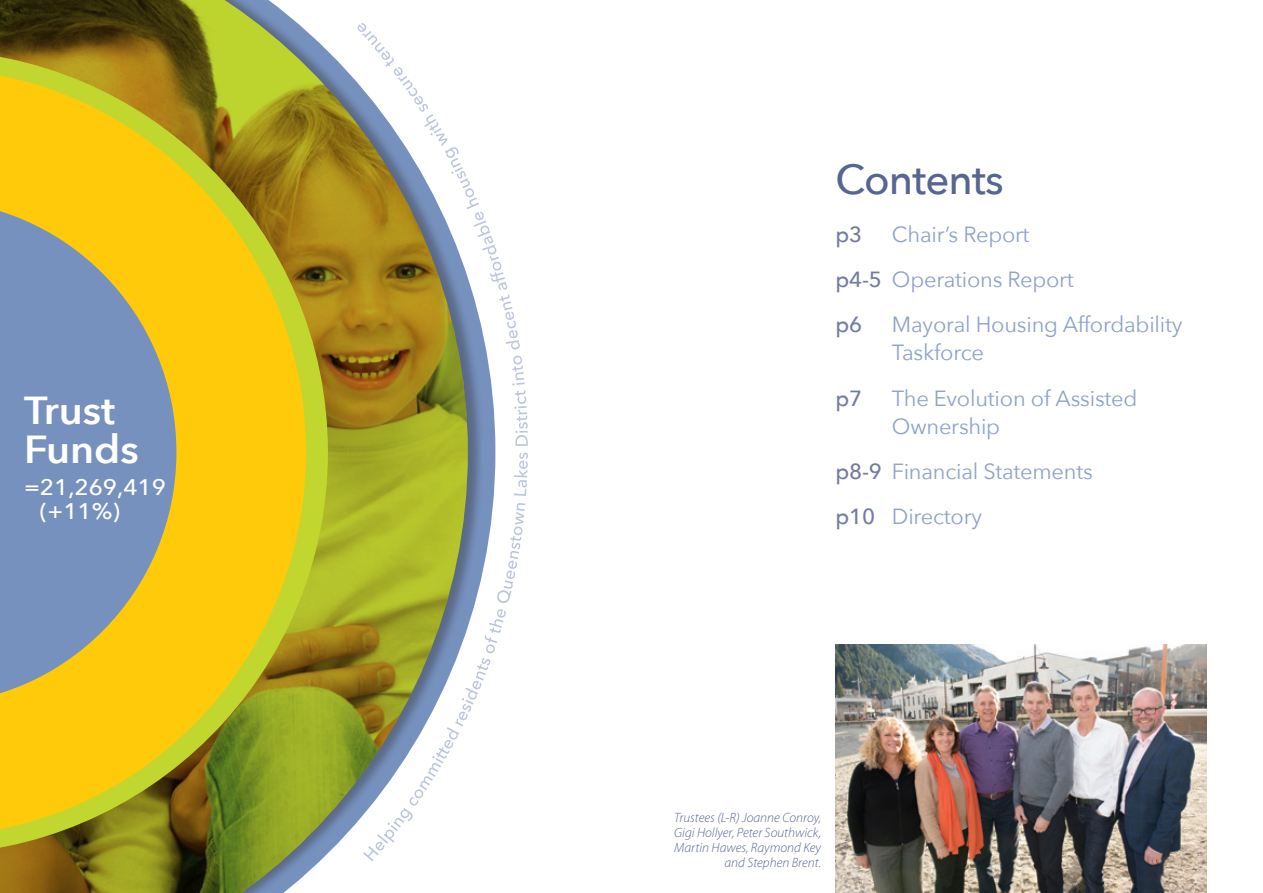
<style>
.page{position:relative;width:1263px;height:893px;background:#fff}
.page>*{position:absolute;margin:0;border:0;box-sizing:border-box;transform-origin:0 0}
.t1{font:500 42px "Avenir Next";letter-spacing:-.02em;color:#576691}
.t2{font:600 39px "Avenir Next";color:#fff;scale:1.06 1}
.t3{font:500 22.5px/24px "Avenir Next";color:#fff;scale:1.06 1}
.t4{font:21.9px/28.2px "Avenir Next";letter-spacing:-.01em;color:#8ea3c9}
.t5{font:500 21.9px "Avenir Next";color:#737ca1}
.t6{font:italic 300 13.5px/14.9px "Myriad Pro";color:#576691;text-align:right}
.s1{font-weight:500;color:#737ca1}
</style>
<div class="page">
<img style="left:0;top:0;width:357px;height:893px">
<svg style="left:0;top:50px;width:328px;height:804px;background:#9b9726"></svg>
<svg style="left:0;top:68px;width:306px;height:768px;background:#d5b713"></svg>
<svg style="left:0;top:200px;width:176px;height:505px;background:#989f90"></svg>
<img style="left:836px;top:644px;width:370px;height:249px">
<svg style="left:357px;top:23px;width:171px;height:838px"></svg>
<p class="t2" style="left:24px;top:377px;width:88px">Trust</p>
<p class="t2" style="left:24px;top:416px;width:110px">Funds</p>
<p class="t3" style="left:40px;top:475px;width:120px;text-indent:-16px">=21,269,419 (+11%)</p>
<p class="t1" style="left:836px;top:144px;width:170px">Contents</p>
<p class="t5" style="left:836px;top:216px;width:28px">p3</p>
<p class="t4" style="left:892px;top:219px;width:139px">Chair’s Report</p>
<p class="t4" style="left:836px;top:264px;width:240px"><span class="s1">p4-5</span> Operations Report</p>
<p class="t5" style="left:836px;top:306px;width:28px">p6</p>
<p class="t4" style="left:892px;top:310px;width:292px">Mayoral Housing Affordability<br>Taskforce</p>
<p class="t5" style="left:836px;top:379px;width:28px">p7</p>
<p class="t4" style="left:892px;top:383px;width:247px">The Evolution of Assisted<br>Ownership</p>
<p class="t4" style="left:836px;top:456px;width:259px"><span class="s1">p8-9</span> Financial Statements</p>
<p class="t4" style="left:836px;top:501px;width:148px"><span class="s1">p10</span> Directory</p>
<p class="t6" style="left:674px;top:810px;width:148px">Trustees (L-R) Joanne Conroy,<br>Gigi Hollyer, Peter Southwick,<br>Martin Hawes, Raymond Key and Stephen Brent.</p>
</div>
